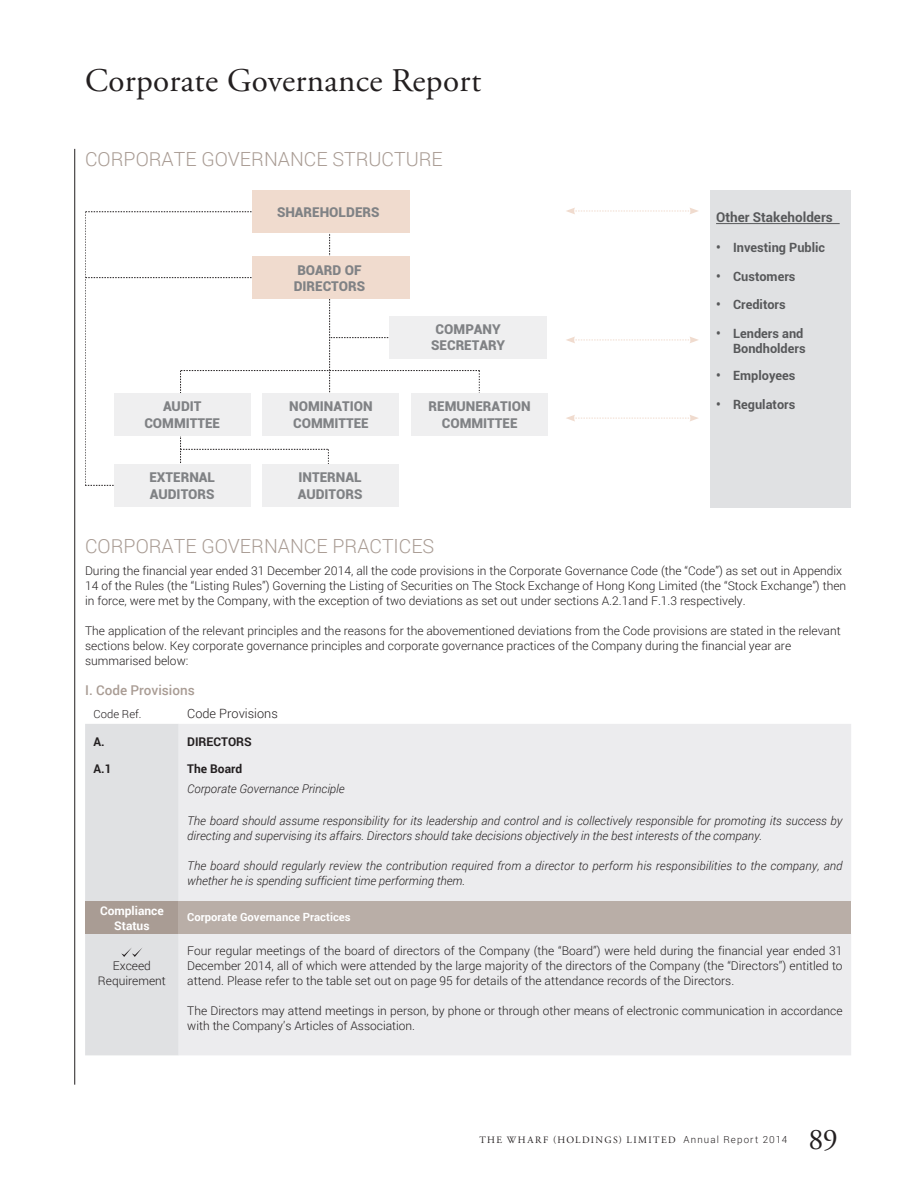
<style>
.page{position:relative;width:915px;height:1191px;background:#fff}
.page>*{position:absolute;margin:0;border:0;box-sizing:border-box;transform-origin:0 0}
.t1{font:33px "Adobe Garamond Pro";letter-spacing:.01em;color:#231f20}
.t2{font:30px "Adobe Garamond Pro";color:#231f20}
.t3{font:300 19.5px "Roboto";color:#a99c94}
.t4{font:900 13.5px/16.2px "Roboto";color:#808285}
.t5{font:700 13.5px "Roboto";color:#57585a}
.t6{font:500 13.5px "Roboto";color:#a99c94}
.t7{font:700 12.75px/15.3px "Roboto";color:#57585a;text-align:right}
.t8{font:300 12.75px "Roboto";color:#231f20}
.t9{font:300 12px/15px "Roboto";color:#231f20}
.t10{font:italic 300 12px/15px "Roboto";color:#231f20}
.t11{font:700 12px "Roboto";color:#231f20}
.t12{font:700 12px/15px "Roboto";color:#fff;text-align:center}
.t13{font:700 11.25px "Roboto";color:#fff}
.t14{font:300 11.25px "Roboto";color:#231f20}
.t15{font:9.75px "Adobe Garamond Pro";letter-spacing:.15em;color:#231f20}
.s1{font-family:"Roboto";font-weight:300}
</style>
<div class="page">
<hr style="left:74px;top:149px;width:1px;height:935px;background:#231f20">
<svg style="left:566px;top:207px;width:132px;height:7px"></svg>
<svg style="left:566px;top:336px;width:132px;height:7px"></svg>
<svg style="left:566px;top:415px;width:132px;height:6px"></svg>
<svg style="left:85px;top:196px;width:394px;height:298px"></svg>
<div style="left:114px;top:393px;width:136px;height:43px;background:#efeff0"></div>
<div style="left:411px;top:393px;width:136px;height:43px;background:#efeff0"></div>
<div style="left:263px;top:393px;width:136px;height:43px;background:#efeff0"></div>
<div style="left:114px;top:464px;width:136px;height:42px;background:#efeff0"></div>
<div style="left:263px;top:464px;width:136px;height:42px;background:#efeff0"></div>
<div style="left:389px;top:316px;width:158px;height:43px;background:#efeff0"></div>
<div style="left:252px;top:256px;width:157px;height:43px;background:#f0dbce"></div>
<div style="left:252px;top:190px;width:157px;height:43px;background:#f0dbce"></div>
<div style="left:710px;top:190px;width:140px;height:317px;background:#e0e1e3"></div>
<hr style="left:715px;top:223px;width:124px;height:1px;background:#57585a">
<div style="left:179px;top:724px;width:671px;height:331px;background:#ececee"></div>
<div style="left:179px;top:901px;width:671px;height:32px;background:#b9aea7"></div>
<svg style="left:85px;top:724px;width:94px;height:331px;background:#dadadb"></svg>
<h1 class="t1" style="left:85px;top:61px;width:397px">Corporate Governance Report</h1>
<h3 class="t3" style="left:85px;top:145px;width:359px">CORPORATE GOVERNANCE STRUCTURE</h3>
<p class="t4" style="left:277px;top:203px;width:104px">SHAREHOLDERS</p>
<p class="t4" style="left:144px;top:398px;width:77px;text-align:center">AUDIT<br>COMMITTEE</p>
<p class="t4" style="left:293px;top:261px;width:73px">BOARD OF<br>DIRECTORS</p>
<p class="t4" style="left:431px;top:320px;width:76px;text-align:center">COMPANY<br>SECRETARY</p>
<p class="t4" style="left:289px;top:398px;width:85px">NOMINATION<br>COMMITTEE</p>
<p class="t4" style="left:428px;top:398px;width:104px;text-align:center">REMUNERATION<br>COMMITTEE</p>
<p class="t4" style="left:149px;top:469px;width:67px">EXTERNAL<br>AUDITORS</p>
<p class="t4" style="left:297px;top:469px;width:66px">INTERNAL<br>AUDITORS</p>
<p class="t5" style="left:715px;top:208px;width:118px">Other Stakeholders</p>
<p class="t7" style="left:715px;top:239px;width:111px">• Investing Public</p>
<p class="t7" style="left:715px;top:268px;width:81px">• Customers</p>
<p class="t7" style="left:715px;top:296px;width:71px">• Creditors</p>
<p class="t7" style="left:715px;top:325px;width:91px">• Lenders and<br>Bondholders</p>
<p class="t7" style="left:715px;top:368px;width:81px">• Employees</p>
<p class="t7" style="left:715px;top:396px;width:81px">• Regulators</p>
<h3 class="t3" style="left:85px;top:532px;width:350px">CORPORATE GOVERNANCE PRACTICES</h3>
<p class="t9" style="left:85px;top:563px;width:762px">During the financial year ended 31 December 2014, all the code provisions in the Corporate Governance Code (the “Code”) as set out in Appendix<br>14 of the Rules (the “Listing Rules”) Governing the Listing of Securities on The Stock Exchange of Hong Kong Limited (the “Stock Exchange”) then in force, were met by the Company, with the exception of two deviations as set out under sections A.2.1and F.1.3 respectively.</p>
<p class="t9" style="left:85px;top:623px;width:756px">The application of the relevant principles and the reasons for the abovementioned deviations from the Code provisions are stated in the relevant sections below. Key corporate governance principles and corporate governance practices of the Company during the financial year are summarised below:</p>
<p class="t6" style="left:85px;top:681px;width:111px">I. Code Provisions</p>
<p class="t14" style="left:94px;top:706px;width:49px">Code Ref.</p>
<p class="t8" style="left:187px;top:704px;width:92px">Code Provisions</p>
<p class="t11" style="left:94px;top:733px;width:13px">A.</p>
<p class="t11" style="left:187px;top:733px;width:66px">DIRECTORS</p>
<p class="t11" style="left:94px;top:760px;width:20px">A.1</p>
<p class="t11" style="left:187px;top:760px;width:56px">The Board</p>
<p class="t10" style="left:187px;top:780px;width:159px">Corporate Governance Principle</p>
<p class="t10" style="left:187px;top:812px;width:656px">The board should assume responsibility for its leadership and control and is collectively responsible for promoting its success by directing and supervising its affairs. Directors should take decisions objectively in the best interests of the company.</p>
<p class="t10" style="left:187px;top:857px;width:656px">The board should regularly review the contribution required from a director to perform his responsibilities to the company, and whether he is spending sufficient time performing them.</p>
<p class="t12" style="left:100px;top:902px;width:65px">Compliance<br>Status</p>
<p class="t13" style="left:187px;top:909px;width:165px">Corporate Governance Practices</p>
<p class="t9" style="left:98px;top:958px;width:69px;text-align:center">Exceed<br>Requirement</p>
<p class="t9" style="left:187px;top:943px;width:656px;text-align:justify">Four regular meetings of the board of directors of the Company (the “Board”) were held during the financial year ended 31<br>December 2014, all of which were attended by the large majority of the directors of the Company (the “Directors”) entitled to attend. Please refer to the table set out on page 95 for details of the attendance records of the Directors.</p>
<p class="t9" style="left:187px;top:1003px;width:656px">The Directors may attend meetings in person, by phone or through other means of electronic communication in accordance with the Company’s Articles of Association.</p>
<p class="t15" style="left:479px;top:1134px;width:309px">The Whar f (Holdings) Limited <span class="s1">Annual Report 2014</span></p>
<h2 class="t2" style="left:808px;top:1121px;width:31px">89</h2>
</div>
